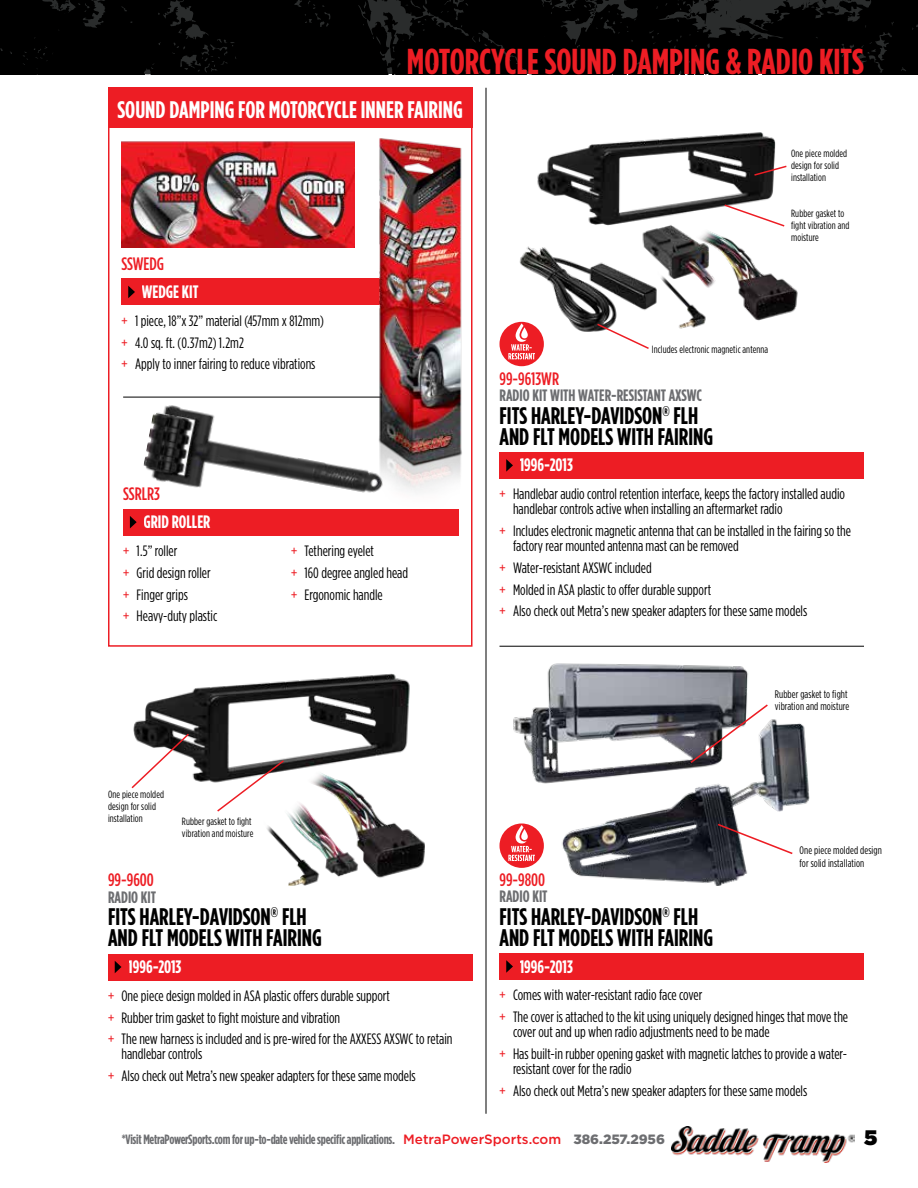
<style>
.page{position:relative;width:918px;height:1188px;background:#fff}
.page>*{position:absolute;margin:0;border:0;box-sizing:border-box;transform-origin:0 0}
.t1{font:700 36px "Gotham Condensed";color:#ed1d24}
.t2{font:700 24px/21px "Gotham Condensed";color:#000}
.t3{font:700 24px "Gotham Condensed";color:#fff}
.t4{font:900 21px "Gotham";color:#000}
.t5{font:700 18px "Gotham Condensed";color:#fff}
.t6{font:500 18px "Gotham Condensed";color:#ed1d24}
.t7{font:700 16.5px "Gotham Condensed";color:#6d6e71}
.t8{font:15px/21.8px "Gotham Condensed";color:#000}
.t9{font:700 13.5px "Gotham Condensed";letter-spacing:-.02em;color:#6d6e71}
.t10{font:10.95px/12.6px "Gotham Condensed";letter-spacing:.01em;color:#000}
.t11{font:10.5px/12px "Gotham Condensed";letter-spacing:.01em;color:#000}
.s1{color:#ed1d24}
.s2{font-family:"Gotham";font-weight:500;color:#ed1d24}
.s3{font-family:"Gotham";font-weight:900}
</style>
<div class="page">
<svg style="left:78px;top:0;width:265px;height:74px;background:#030303"></svg>
<svg style="left:124px;top:1px;width:24px;height:36px"></svg>
<svg style="left:133px;top:52px;width:19px;height:21px"></svg>
<svg style="left:159px;top:47px;width:6px;height:6px"></svg>
<div style="left:260px;top:0;width:74px;height:74px;background:#000"></div>
<div style="left:0;top:0;width:78px;height:75px;background:#000"></div>
<svg style="left:343px;top:0;width:575px;height:75px;background:#050606"></svg>
<img style="left:672px;top:1127px;width:183px;height:35px">
<hr style="left:486px;top:88px;width:1px;height:1026px;background:#000">
<hr style="left:500px;top:646px;width:364px;height:1px;background:#000">
<img style="left:519px;top:132px;width:279px;height:200px">
<svg style="left:753px;top:164px;width:35px;height:13px"></svg>
<svg style="left:723px;top:203px;width:63px;height:25px"></svg>
<svg style="left:596px;top:322px;width:55px;height:27px"></svg>
<div style="left:500px;top:322px;width:44px;height:44px;background:#ed1d24;border-radius:50%"></div>
<svg style="left:508px;top:323px;width:27px;height:36px"></svg>
<img style="left:134px;top:674px;width:290px;height:212px">
<svg style="left:216px;top:759px;width:70px;height:54px"></svg>
<svg style="left:131px;top:732px;width:60px;height:58px"></svg>
<img style="left:513px;top:663px;width:296px;height:223px">
<svg style="left:689px;top:703px;width:81px;height:62px"></svg>
<svg style="left:716px;top:822px;width:78px;height:34px"></svg>
<div style="left:520px;top:953px;width:344px;height:27px;background:#ed1d24"></div>
<div style="left:500px;top:953px;width:20px;height:27px;background:#ed1d24"></div>
<svg style="left:506px;top:960px;width:7px;height:13px"></svg>
<div style="left:520px;top:452px;width:344px;height:27px;background:#ed1d24"></div>
<div style="left:500px;top:452px;width:20px;height:27px;background:#ed1d24"></div>
<svg style="left:506px;top:459px;width:7px;height:13px"></svg>
<div style="left:128px;top:954px;width:344px;height:27px;background:#ed1d24"></div>
<div style="left:108px;top:954px;width:20px;height:27px;background:#ed1d24"></div>
<svg style="left:115px;top:961px;width:7px;height:12px"></svg>
<div style="left:500px;top:823px;width:44px;height:45px;background:#ed1d24;border-radius:50%"></div>
<svg style="left:508px;top:825px;width:27px;height:36px"></svg>
<hr style="left:123px;top:397px;width:336px;height:1px;background:#000">
<div style="left:108px;top:88px;width:364px;height:40px;background:#ed1d24"></div>
<img style="left:122px;top:142px;width:233px;height:106px">
<img style="left:143px;top:405px;width:234px;height:88px">
<div style="left:142px;top:278px;width:317px;height:27px;background:#ed1d24"></div>
<div style="left:122px;top:278px;width:20px;height:27px;background:#ed1d24"></div>
<svg style="left:128px;top:286px;width:7px;height:12px"></svg>
<div style="left:143px;top:509px;width:316px;height:27px;background:#ed1d24"></div>
<div style="left:123px;top:509px;width:20px;height:27px;background:#ed1d24"></div>
<svg style="left:130px;top:516px;width:7px;height:12px"></svg>
<img style="left:377px;top:138px;width:85px;height:354px">
<div style="left:108px;top:88px;width:364px;height:559px;border:2px solid #ed1d24"></div>
<h1 class="t1" style="left:407px;top:41px;width:459px">MOTORCYCLE SOUND DAMPING &amp; RADIO KITS</h1>
<h2 class="t3" style="left:118px;top:96px;width:347px">SOUND DAMPING FOR MOTORCYCLE INNER FAIRING</h2>
<p class="t6" style="left:122px;top:254px;width:44px">SSWEDG</p>
<p class="t5" style="left:142px;top:282px;width:58px">WEDGE KIT</p>
<p class="t8" style="left:122px;top:310px;width:204px"><span class="s1">+</span> 1 piece, 18”x 32” material (457mm x 812mm) <span class="s1">+</span> 4.0 sq. ft. (0.37m2) 1.2m2<br><span class="s1">+</span> Apply to inner fairing to reduce vibrations</p>
<p class="t6" style="left:123px;top:484px;width:38px">SSRLR3</p>
<p class="t5" style="left:143px;top:512px;width:69px">GRID ROLLER</p>
<p class="t8" style="left:123px;top:540px;width:96px"><span class="s1">+</span> 1.5” roller<br><span class="s1">+</span> Grid design roller <span class="s1">+</span> Finger grips<br><span class="s1">+</span> Heavy-duty plastic</p>
<p class="t8" style="left:291px;top:540px;width:119px"><span class="s1">+</span> Tethering eyelet<br><span class="s1">+</span> 160 degree angled head <span class="s1">+</span> Ergonomic handle</p>
<p class="t11" style="left:108px;top:788px;width:58px">One piece molded design for solid installation</p>
<p class="t11" style="left:182px;top:815px;width:73px">Rubber gasket to fight vibration and moisture</p>
<p class="t6" style="left:108px;top:870px;width:47px">99-9600</p>
<p class="t7" style="left:108px;top:888px;width:50px">RADIO KIT</p>
<h2 class="t2" style="left:108px;top:906px;width:215px">FITS HARLEY-DAVIDSON<sup>®</sup> FLH<br>AND FLT MODELS WITH FAIRING</h2>
<p class="t5" style="left:128px;top:957px;width:55px">1996-2013</p>
<p class="t8" style="left:108px;top:985px;width:346px"><span class="s1">+</span> One piece design molded in ASA plastic offers durable support<br><span class="s1">+</span> Rubber trim gasket to fight moisture and vibration<br><span class="s1">+</span> The new harness is included and is pre-wired for the AXXESS AXSWC to retain</p>
<p class="t8" style="left:108px;top:1043px;width:309px;text-indent:14px">handlebar controls<br><span class="s1">+</span> Also check out Metra’s new speaker adapters for these same models</p>
<p class="t11" style="left:791px;top:147px;width:58px">One piece molded design for solid installation</p>
<p class="t11" style="left:791px;top:207px;width:60px">Rubber gasket to fight vibration and moisture</p>
<p class="t11" style="left:652px;top:344px;width:118px">Includes electronic magnetic antenna</p>
<p class="t6" style="left:500px;top:368px;width:61px">99-9613WR</p>
<p class="t7" style="left:500px;top:386px;width:204px">RADIO KIT WITH WATER-RESISTANT AXSWC</p>
<h2 class="t2" style="left:500px;top:404px;width:215px">FITS HARLEY-DAVIDSON<sup>®</sup> FLH<br>AND FLT MODELS WITH FAIRING</h2>
<p class="t5" style="left:520px;top:455px;width:55px">1996-2013</p>
<p class="t8" style="left:513px;top:486px;width:334px;line-height:15px;text-indent:-14px"><span class="s1">+</span> Handlebar audio control retention interface, keeps the factory installed audio handlebar controls active when installing an aftermarket radio</p>
<p class="t8" style="left:513px;top:523px;width:340px;line-height:15px;text-indent:-14px"><span class="s1">+</span> Includes electronic magnetic antenna that can be installed in the fairing so the factory rear mounted antenna mast can be removed</p>
<p class="t8" style="left:500px;top:556px;width:309px"><span class="s1">+</span> Water-resistant AXSWC included<br><span class="s1">+</span> Molded in ASA plastic to offer durable support<br><span class="s1">+</span> Also check out Metra’s new speaker adapters for these same models</p>
<p class="t10" style="left:775px;top:687px;width:76px">Rubber gasket to fight vibration and moisture</p>
<p class="t10" style="left:800px;top:844px;width:84px">One piece molded design for solid installation</p>
<p class="t6" style="left:500px;top:869px;width:47px">99-9800</p>
<p class="t7" style="left:500px;top:887px;width:50px">RADIO KIT</p>
<h2 class="t2" style="left:500px;top:905px;width:215px">FITS HARLEY-DAVIDSON<sup>®</sup> FLH<br>AND FLT MODELS WITH FAIRING</h2>
<p class="t5" style="left:520px;top:956px;width:55px">1996-2013</p>
<p class="t8" style="left:500px;top:984px;width:350px"><span class="s1">+</span> Comes with water-resistant radio face cover<br><span class="s1">+</span> The cover is attached to the kit using uniquely designed hinges that move the</p>
<p class="t8" style="left:500px;top:1021px;width:349px;text-indent:14px">cover out and up when radio adjustments need to be made<br><span class="s1">+</span> Has built-in rubber opening gasket with magnetic latches to provide a water-</p>
<p class="t8" style="left:500px;top:1058px;width:309px;text-indent:14px">resistant cover for the radio<br><span class="s1">+</span> Also check out Metra’s new speaker adapters for these same models</p>
<p class="t9" style="left:122px;top:1132px;width:545px">*Visit MetraPowerSports.com for up-to-date vehicle specific applications. <span class="s2">MetraPowerSports.com</span> <span class="s3">386.257.2956</span></p>
<h3 class="t4" style="left:864px;top:1125px;width:15px">5</h3>
</div>
